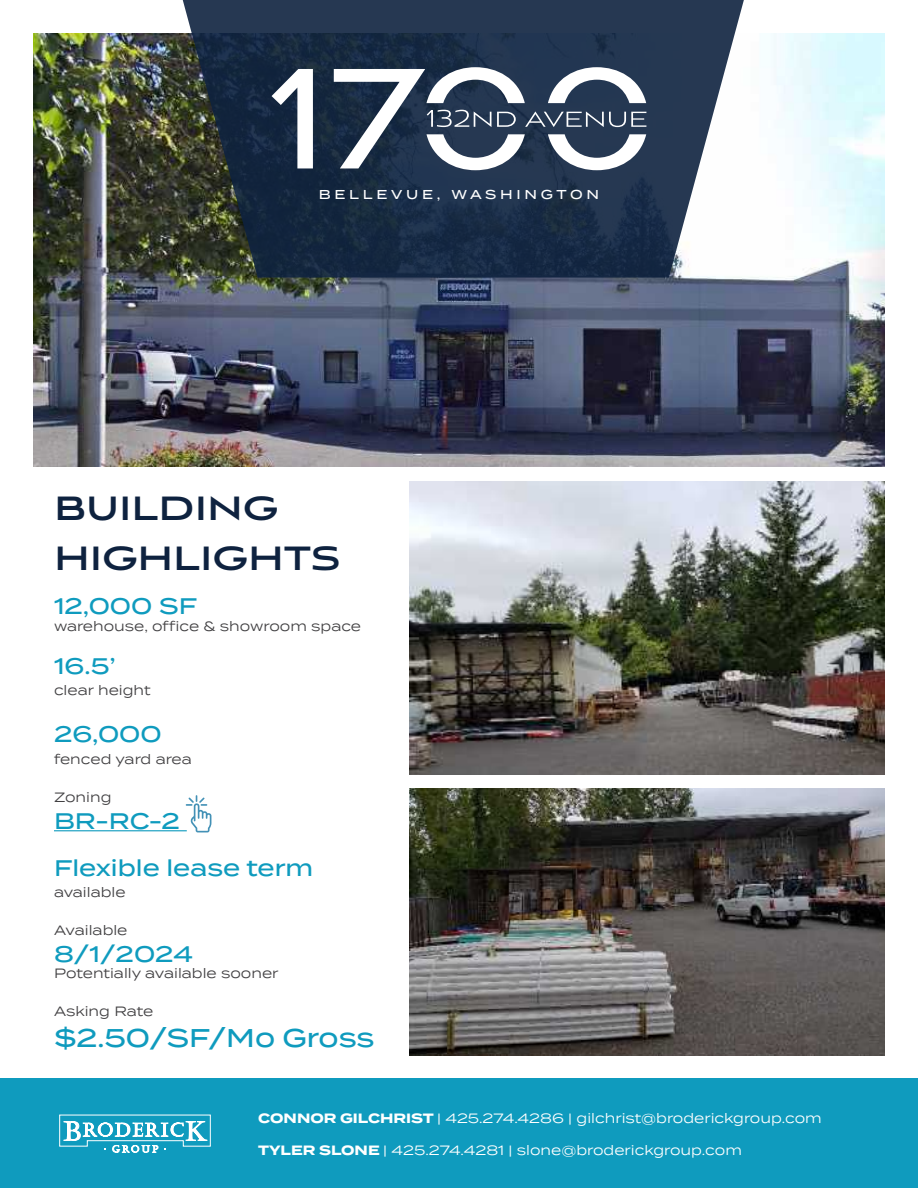
<style>
.page{position:relative;width:918px;height:1188px;background:#fff}
.page>*{position:absolute;margin:0;border:0;box-sizing:border-box;transform-origin:0 0}
.t1{font:700 42px/50.4px "Aviano Sans";letter-spacing:-.005em;color:#0e223f}
.t2{font:500 25.65px "Termina";color:#0f9bbe}
.t3{font:500 22.5px/47px "Termina";color:#0f9bbe}
.t4{font:13.5px "Termina";color:#414042}
.t5{font:13.5px "Termina";color:#fff}
.t6{font:500 12.9px "Termina";letter-spacing:.29em;color:#fff}
.s1{font-weight:700}
</style>
<div class="page">
<div style="left:0;top:1078px;width:918px;height:110px;background:#0f9bbe"></div>
<svg style="left:59px;top:1115px;width:152px;height:37px"></svg>
<hr style="left:54px;top:830px;width:133px;height:1px;background:#0f9bbe">
<img style="left:34px;top:34px;width:850px;height:433px">
<svg style="left:183px;top:0;width:561px;height:278px;background:#324256"></svg>
<svg style="left:272px;top:69px;width:41px;height:99px"></svg>
<svg style="left:334px;top:67px;width:312px;height:103px"></svg>
<img style="left:409px;top:482px;width:475px;height:293px">
<img style="left:409px;top:789px;width:475px;height:266px">
<svg style="left:186px;top:795px;width:25px;height:37px"></svg>
<p class="t6" style="left:319px;top:185px;width:282px">BELLEVUE, WASHINGTON</p>
<h1 class="t1" style="left:54px;top:485px;width:288px">BUILDING<br>HIGHLIGHTS</h1>
<h3 class="t3" style="left:54px;top:582px;width:145px">12,000 SF</h3>
<p class="t4" style="left:54px;top:616px;width:309px">warehouse, office &amp; showroom space</p>
<h3 class="t3" style="left:54px;top:642px;width:63px">16.5’</h3>
<p class="t4" style="left:54px;top:681px;width:98px">clear height</p>
<h3 class="t3" style="left:54px;top:710px;width:109px">26,000</h3>
<p class="t4" style="left:54px;top:749px;width:139px">fenced yard area</p>
<p class="t4" style="left:54px;top:787px;width:59px">Zoning</p>
<h3 class="t3" style="left:54px;top:797px;width:261px">BR-RC-2<br>Flexible lease term</h3>
<p class="t4" style="left:54px;top:882px;width:73px">available</p>
<p class="t4" style="left:54px;top:920px;width:75px">Available</p>
<h3 class="t3" style="left:54px;top:930px;width:141px">8/1/2024</h3>
<p class="t4" style="left:54px;top:963px;width:226px">Potentially available sooner</p>
<p class="t4" style="left:54px;top:1001px;width:101px">Asking Rate</p>
<h2 class="t2" style="left:54px;top:1019px;width:322px">$2.50/SF/Mo Gross</h2>
<p class="t5" style="left:258px;top:1108px;width:565px"><span class="s1">CONNOR GILCHRIST</span> | 425.274.4286 | gilchrist@broderickgroup.com</p>
<p class="t5" style="left:258px;top:1140px;width:485px"><span class="s1">TYLER SLONE</span> | 425.274.4281 | slone@broderickgroup.com</p>
</div>
